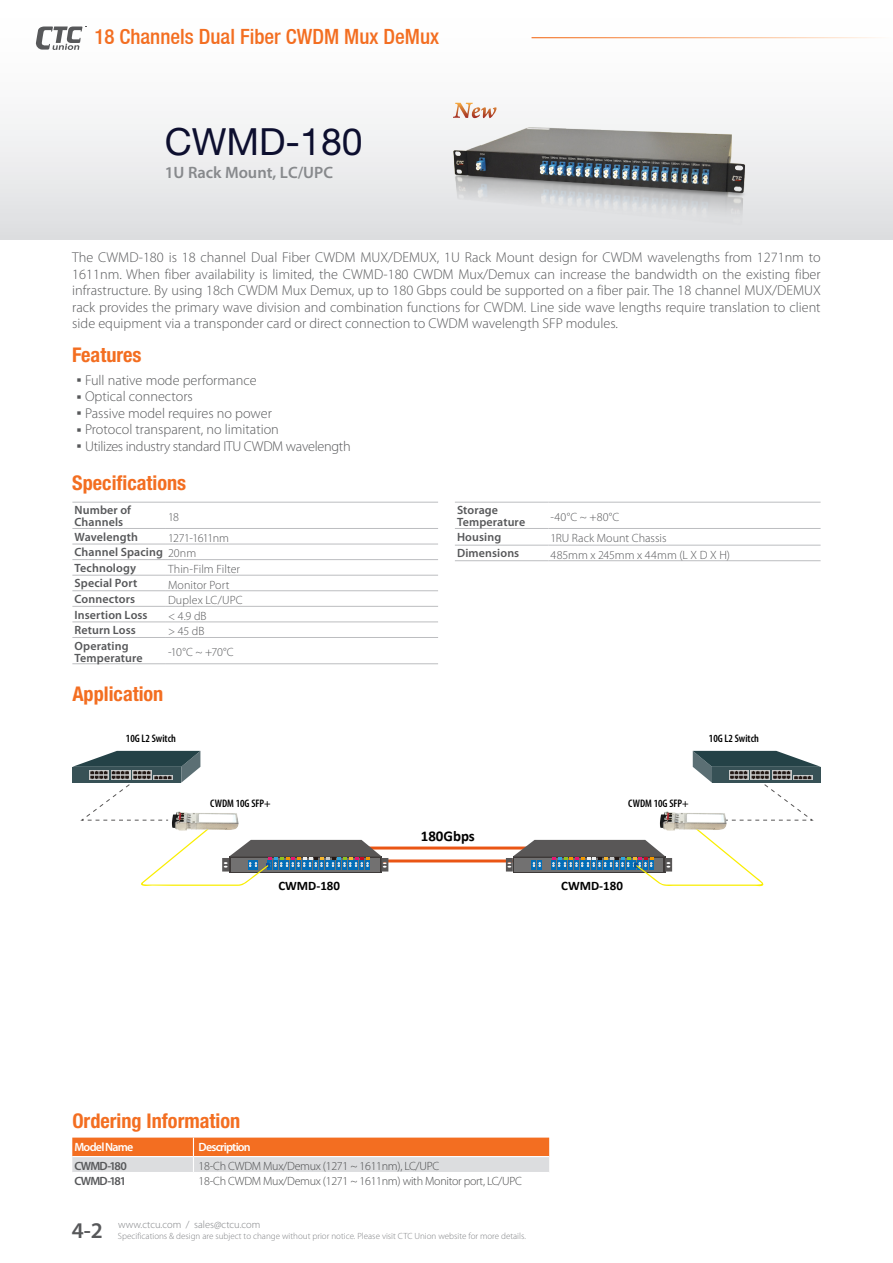
<style>
.page{position:relative;width:893px;height:1263px;background:#fff}
.page>*{position:absolute;margin:0;border:0;box-sizing:border-box;transform-origin:0 0}
.大標{font:37.5px "Helvetica Neue LT Std";color:#0d0f2f}
.t1{font:600 22.5px "Myriad Pro";color:#57585a}
.t2{font:500 condensed 21px "Helvetica Neue LT";color:#f36e21}
.中標{font:700 condensed 20.25px "Helvetica Neue LT Std";color:#f36e21}
.副標{font:600 16.5px "Myriad Pro";color:#87898c}
.t3{font:700 15px "Calibri";color:#000}
.內文_C{font:300 14.25px/16.5px "Myriad Pro";color:#57585a;text-align:justify}
.內文_C-2{font:300 14.25px "Myriad Pro";letter-spacing:-.02em;color:#57585a}
.t4{font:700 12.9px "Calibri";color:#000}
.儲存格_標{font:600 12px/12px "Myriad Pro";letter-spacing:.01em;color:#57585a}
.儲存格{font:300 12px "Myriad Pro";color:#57585a}
.內文_pt小{font:300 12px "Myriad Pro";letter-spacing:-.025em;color:#4b4c4d}
.儲存格_標_White{font:600 12px "Myriad Pro";letter-spacing:-.065em;color:#fff}
.order{font:600 12px "Myriad Pro";letter-spacing:-.065em;color:#57585a}
.儲存格-2{font:300 12px "Myriad Pro";letter-spacing:-.05em;color:#57585a}
.t5{font:600 condensed 10.95px "Myriad Pro";color:#000}
.t6{font:300 10.5px "Myriad Pro";color:#808285}
.t7{font:300 9px "Myriad Pro";color:#808285}
.s1{font-family:"Arial Narrow";font-weight:400;font-size:15px}
</style>
<div class="page">
<div style="left:0;top:0;width:893px;height:239px;background:linear-gradient(to bottom,#fff,#e0e1e3)"></div>
<svg style="left:35px;top:24px;width:53px;height:26px"></svg>
<hr style="left:531px;top:37px;width:362px;height:1px;background:#fff">
<hr style="left:166px;top:502px;width:272px;height:1px;background:#bcbdc0">
<hr style="left:166px;top:528px;width:272px;height:1px;background:#bcbdc0">
<hr style="left:166px;top:544px;width:272px;height:1px;background:#bcbdc0">
<hr style="left:166px;top:559px;width:272px;height:1px;background:#bcbdc0">
<hr style="left:166px;top:575px;width:272px;height:1px;background:#bcbdc0">
<hr style="left:166px;top:590px;width:272px;height:1px;background:#bcbdc0">
<hr style="left:166px;top:606px;width:272px;height:1px;background:#bcbdc0">
<hr style="left:166px;top:621px;width:272px;height:1px;background:#bcbdc0">
<hr style="left:166px;top:637px;width:272px;height:1px;background:#bcbdc0">
<hr style="left:166px;top:663px;width:272px;height:1px;background:#bcbdc0">
<hr style="left:72px;top:502px;width:94px;height:1px;background:#bcbdc0">
<hr style="left:72px;top:528px;width:94px;height:1px;background:#bcbdc0">
<hr style="left:72px;top:544px;width:94px;height:1px;background:#bcbdc0">
<hr style="left:72px;top:559px;width:94px;height:1px;background:#bcbdc0">
<hr style="left:72px;top:575px;width:94px;height:1px;background:#bcbdc0">
<hr style="left:72px;top:590px;width:94px;height:1px;background:#bcbdc0">
<hr style="left:72px;top:606px;width:94px;height:1px;background:#bcbdc0">
<hr style="left:72px;top:621px;width:94px;height:1px;background:#bcbdc0">
<hr style="left:72px;top:637px;width:94px;height:1px;background:#bcbdc0">
<hr style="left:72px;top:663px;width:94px;height:1px;background:#bcbdc0">
<hr style="left:548px;top:502px;width:273px;height:1px;background:#bcbdc0">
<hr style="left:548px;top:528px;width:273px;height:1px;background:#bcbdc0">
<hr style="left:548px;top:545px;width:273px;height:1px;background:#bcbdc0">
<hr style="left:548px;top:560px;width:273px;height:1px;background:#bcbdc0">
<hr style="left:455px;top:502px;width:93px;height:1px;background:#bcbdc0">
<hr style="left:455px;top:528px;width:93px;height:1px;background:#bcbdc0">
<hr style="left:455px;top:545px;width:93px;height:1px;background:#bcbdc0">
<hr style="left:455px;top:560px;width:93px;height:1px;background:#bcbdc0">
<hr style="left:348px;top:846px;width:196px;height:3px;background:#ea5514">
<hr style="left:348px;top:859px;width:196px;height:3px;background:#ea5514">
<svg style="left:141px;top:838px;width:247px;height:48px"></svg>
<svg style="left:506px;top:838px;width:258px;height:48px"></svg>
<img style="left:171px;top:813px;width:68px;height:25px">
<img style="left:659px;top:811px;width:68px;height:27px">
<svg style="left:72px;top:751px;width:128px;height:70px"></svg>
<svg style="left:693px;top:751px;width:128px;height:70px"></svg>
<svg style="left:72px;top:1137px;width:477px;height:35px;background:#e9a47d"></svg>
<img style="left:442px;top:112px;width:312px;height:127px">
<svg style="left:453px;top:103px;width:43px;height:15px"></svg>
<p class="t2" style="left:94px;top:24px;width:346px">18 Channels Dual Fiber CWDM Mux DeMux</p>
<p class="大標" style="left:165px;top:120px;width:200px">CWMD-180</p>
<p class="副標" style="left:165px;top:164px;width:170px">1U Rack Mount, LC/UPC</p>
<p class="內文_C" style="left:72px;top:249px;width:750px">The CWMD-180 is 18 channel Dual Fiber CWDM MUX/DEMUX, 1U Rack Mount design for CWDM wavelengths from 1271nm to 1611nm. When fiber availability is limited, the CWMD-180 CWDM Mux/Demux can increase the bandwidth on the existing fiber infrastructure. By using 18ch CWDM Mux Demux, up to 180 Gbps could be supported on a fiber pair. The 18 channel MUX/DEMUX rack provides the primary wave division and combination functions for CWDM. Line side wave lengths require translation to client side equipment via a transponder card or direct connection to CWDM wavelength SFP modules.</p>
<p class="中標" style="left:72px;top:342px;width:71px">Features</p>
<p class="內文_C" style="left:77px;top:372px;width:182px"><span class="s1">▪</span> Full native mode performance</p>
<p class="內文_C" style="left:77px;top:388px;width:118px"><span class="s1">▪</span> Optical connectors</p>
<p class="內文_C" style="left:77px;top:405px;width:197px"><span class="s1">▪</span> Passive model requires no power</p>
<p class="內文_C" style="left:77px;top:421px;width:204px"><span class="s1">▪</span> Protocol transparent, no limitation</p>
<p class="內文_C-2" style="left:77px;top:438px;width:276px"><span class="s1">▪</span> Utilizes industry standard ITU CWDM wavelength</p>
<p class="中標" style="left:72px;top:470px;width:115px">Specifications</p>
<p class="儲存格_標" style="left:75px;top:504px;width:58px">Number of<br>Channels</p>
<p class="儲存格" style="left:168px;top:510px;width:13px">18</p>
<p class="儲存格_標" style="left:75px;top:531px;width:65px">Wavelength</p>
<p class="儲存格-2" style="left:168px;top:531px;width:62px">1271-1611nm</p>
<p class="儲存格_標" style="left:75px;top:546px;width:90px">Channel Spacing</p>
<p class="儲存格" style="left:168px;top:547px;width:30px">20nm</p>
<p class="儲存格_標" style="left:75px;top:562px;width:63px">Technology</p>
<p class="儲存格" style="left:168px;top:562px;width:74px">Thin-Film Filter</p>
<p class="儲存格_標" style="left:75px;top:577px;width:64px">Special Port</p>
<p class="儲存格" style="left:168px;top:578px;width:63px">Monitor Port</p>
<p class="儲存格_標" style="left:75px;top:593px;width:62px">Connectors</p>
<p class="儲存格" style="left:168px;top:594px;width:76px">Duplex LC/UPC</p>
<p class="儲存格_標" style="left:75px;top:609px;width:75px">Insertion Loss</p>
<p class="儲存格" style="left:168px;top:609px;width:40px">&lt; 4.9 dB</p>
<p class="儲存格_標" style="left:75px;top:624px;width:63px">Return Loss</p>
<p class="儲存格" style="left:168px;top:625px;width:38px">&gt; 45 dB</p>
<p class="儲存格_標" style="left:75px;top:640px;width:70px">Operating<br>Temperature</p>
<p class="儲存格" style="left:168px;top:646px;width:67px">-10°C ~ +70°C</p>
<p class="中標" style="left:72px;top:682px;width:93px">Application</p>
<p class="儲存格_標" style="left:457px;top:504px;width:70px">Storage<br>Temperature</p>
<p class="儲存格" style="left:551px;top:510px;width:70px">-40°C ~ +80°C</p>
<p class="儲存格_標" style="left:457px;top:531px;width:46px">Housing</p>
<p class="儲存格" style="left:551px;top:532px;width:117px">1RU Rack Mount Chassis</p>
<p class="儲存格_標" style="left:457px;top:547px;width:64px">Dimensions</p>
<p class="儲存格" style="left:551px;top:548px;width:181px">485mm x 245mm x 44mm (L X D X H)</p>
<p class="t5" style="left:126px;top:732px;width:51px">10G L2 Switch</p>
<p class="t5" style="left:709px;top:732px;width:51px">10G L2 Switch</p>
<p class="t5" style="left:210px;top:797px;width:62px">CWDM 10G SFP+</p>
<p class="t3" style="left:421px;top:826px;width:56px">180Gbps</p>
<p class="t5" style="left:628px;top:797px;width:62px">CWDM 10G SFP+</p>
<p class="t4" style="left:278px;top:877px;width:63px">CWMD-180</p>
<p class="t4" style="left:561px;top:877px;width:63px">CWMD-180</p>
<p class="中標" style="left:72px;top:1108px;width:169px">Ordering Information</p>
<p class="儲存格_標_White" style="left:74px;top:1140px;width:61px">Model Name</p>
<p class="儲存格_標_White" style="left:199px;top:1140px;width:54px">Description</p>
<p class="order" style="left:74px;top:1159px;width:54px">CWMD-180</p>
<p class="內文_pt小" style="left:199px;top:1159px;width:242px">18-Ch CWDM Mux/Demux (1271 ~ 1611nm), LC/UPC</p>
<p class="order" style="left:74px;top:1175px;width:53px">CWMD-181</p>
<p class="內文_pt小" style="left:199px;top:1175px;width:325px">18-Ch CWDM Mux/Demux (1271 ~ 1611nm) with Monitor port, LC/UPC</p>
<p class="t6" style="left:118px;top:1219px;width:144px">www.ctcu.com / sales@ctcu.com</p>
<p class="t1" style="left:72px;top:1218px;width:33px">4-2</p>
<p class="t7" style="left:118px;top:1231px;width:409px">Specifications &amp; design are subject to change without prior notice. Please visit CTC Union website for more details.</p>
</div>
